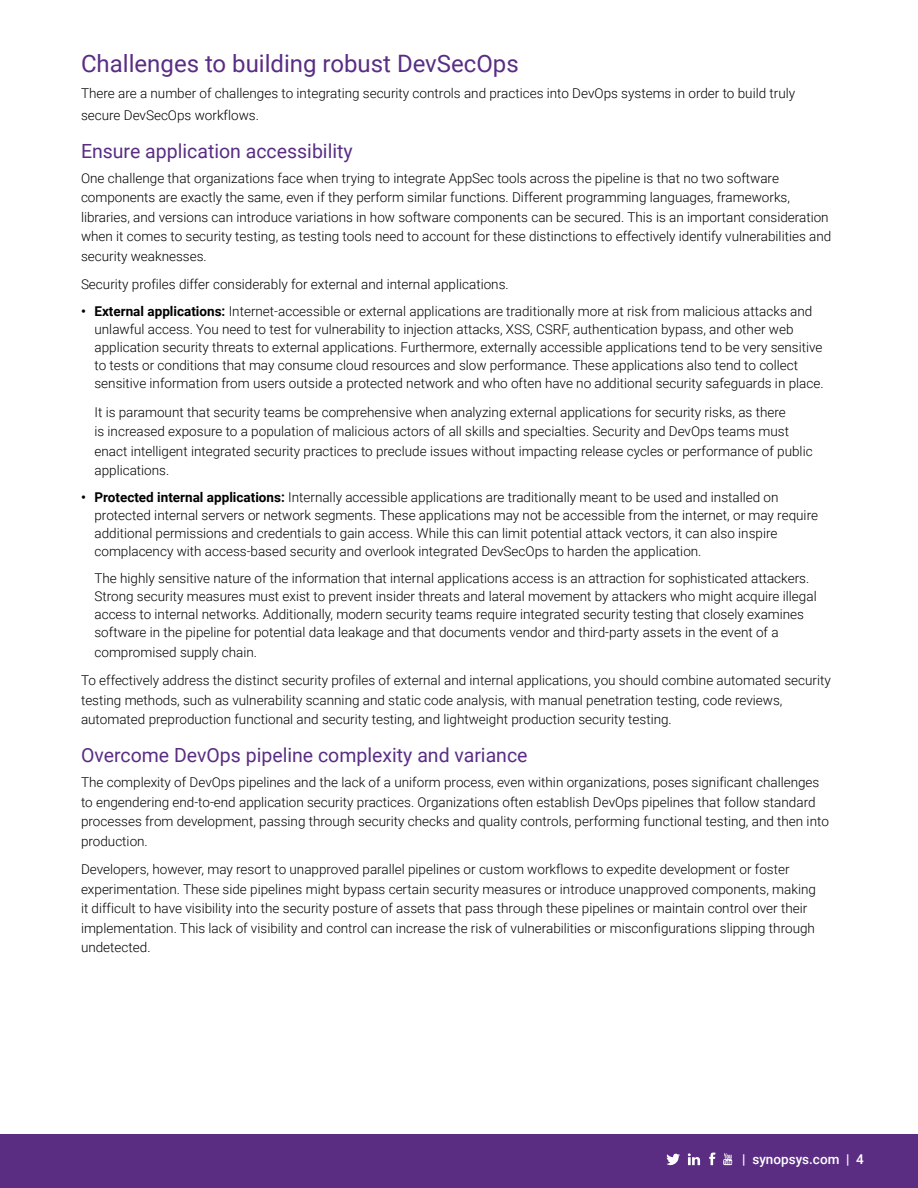
<style>
.page{position:relative;width:918px;height:1188px;background:#fff}
.page>*{position:absolute;margin:0;border:0;box-sizing:border-box;transform-origin:0 0}
.t1{font:24px "Roboto";color:#5a2d83}
.t2{font:19.5px "Roboto";color:#5a2d83}
.t3{font:300 13.5px/19.5px "Roboto";color:#000}
.t4{font:500 13.5px "Roboto";color:#fff}
.s1{font-weight:700}
</style>
<div class="page">
<div style="left:0;top:1134px;width:918px;height:54px;background:#5a2d83"></div>
<svg style="left:667px;top:1153px;width:13px;height:12px"></svg>
<svg style="left:709px;top:1152px;width:7px;height:13px"></svg>
<svg style="left:723px;top:1153px;width:9px;height:12px"></svg>
<svg style="left:688px;top:1153px;width:12px;height:12px"></svg>
<h1 class="t1" style="left:81px;top:47px;width:439px">Challenges to building robust DevSecOps</h1>
<p class="t3" style="left:81px;top:81px;width:716px;line-height:22.5px">There are a number of challenges to integrating security controls and practices into DevOps systems in order to build truly secure DevSecOps workflows.</p>
<h2 class="t2" style="left:81px;top:137px;width:273px">Ensure application accessibility</h2>
<p class="t3" style="left:81px;top:168px;width:752px">One challenge that organizations face when trying to integrate AppSec tools across the pipeline is that no two software components are exactly the same, even if they perform similar functions. Different programming languages, frameworks, libraries, and versions can introduce variations in how software components can be secured. This is an important consideration when it comes to security testing, as testing tools need to account for these distinctions to effectively identify vulnerabilities and security weaknesses.</p>
<p class="t3" style="left:81px;top:274px;width:429px">Security profiles differ considerably for external and internal applications.</p>
<p class="t3" style="left:94px;top:302px;width:731px;line-height:18px;text-indent:-14px"><span class="s1">• External applications:</span> Internet-accessible or external applications are traditionally more at risk from malicious attacks and unlawful access. You need to test for vulnerability to injection attacks, XSS, CSRF, authentication bypass, and other web application security threats to external applications. Furthermore, externally accessible applications tend to be very sensitive to tests or conditions that may consume cloud resources and slow performance. These applications also tend to collect sensitive information from users outside a protected network and who often have no additional security safeguards in place.</p>
<p class="t3" style="left:94px;top:402px;width:720px">It is paramount that security teams be comprehensive when analyzing external applications for security risks, as there<br>is increased exposure to a population of malicious actors of all skills and specialties. Security and DevOps teams must enact intelligent integrated security practices to preclude issues without impacting release cycles or performance of public applications.</p>
<p class="t3" style="left:94px;top:488px;width:725px;line-height:18px;text-indent:-14px"><span class="s1">• Protected internal applications:</span> Internally accessible applications are traditionally meant to be used and installed on protected internal servers or network segments. These applications may not be accessible from the internet, or may require additional permissions and credentials to gain access. While this can limit potential attack vectors, it can also inspire complacency with access-based security and overlook integrated DevSecOps to harden the application.</p>
<p class="t3" style="left:94px;top:569px;width:724px;line-height:18px">The highly sensitive nature of the information that internal applications access is an attraction for sophisticated attackers.<br>Strong security measures must exist to prevent insider threats and lateral movement by attackers who might acquire illegal access to internal networks. Additionally, modern security teams require integrated security testing that closely examines software in the pipeline for potential data leakage and that documents vendor and third-party assets in the event of a</p>
<p class="t3" style="left:81px;top:637px;width:751px;line-height:28.5px;text-indent:14px">compromised supply chain.<br>To effectively address the distinct security profiles of external and internal applications, you should combine automated security</p>
<p class="t3" style="left:81px;top:690px;width:703px">testing methods, such as vulnerability scanning and static code analysis, with manual penetration testing, code reviews, automated preproduction functional and security testing, and lightweight production security testing.</p>
<h2 class="t2" style="left:81px;top:741px;width:448px">Overcome DevOps pipeline complexity and variance</h2>
<p class="t3" style="left:81px;top:772px;width:749px">The complexity of DevOps pipelines and the lack of a uniform process, even within organizations, poses significant challenges to engendering end-to-end application security practices. Organizations often establish DevOps pipelines that follow standard processes from development, passing through security checks and quality controls, performing functional testing, and then into production.</p>
<p class="t3" style="left:81px;top:859px;width:736px">Developers, however, may resort to unapproved parallel pipelines or custom workflows to expedite development or foster experimentation. These side pipelines might bypass certain security measures or introduce unapproved components, making it difficult to have visibility into the security posture of assets that pass through these pipelines or maintain control over their implementation. This lack of visibility and control can increase the risk of vulnerabilities or misconfigurations slipping through undetected.</p>
<p class="t4" style="left:742px;top:1149px;width:123px">| synopsys.com | 4</p>
</div>
